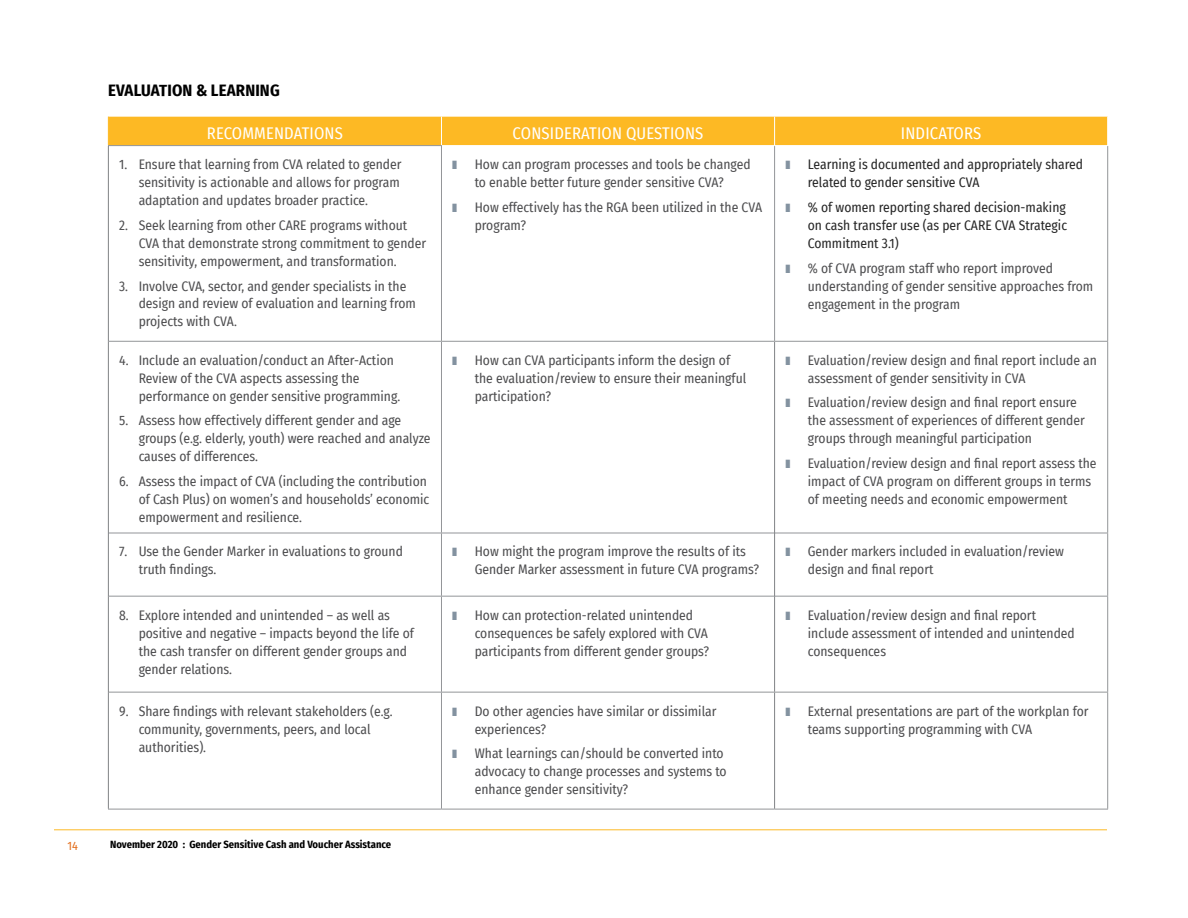
<style>
.page{position:relative;width:1188px;height:918px;background:#fff}
.page>*{position:absolute;margin:0;border:0;box-sizing:border-box;transform-origin:0 0}
.t1{font:16.5px "Fira Sans Condensed";letter-spacing:.01em;color:#fff}
.t2{font:700 16.5px "Fira Sans Condensed";letter-spacing:.01em;color:#000}
.t3{font:13.5px/18px "Fira Sans Condensed";color:#4d4d4f}
.t4{font:13.5px/18px "Fira Sans Condensed";color:#262626}
.t5{font:12px "Fira Sans Condensed";color:#e36f1e}
.t6{font:700 10.5px "Fira Sans Condensed";color:#000}
</style>
<div class="page">
<hr style="left:54px;top:829px;width:1053px;height:1px;background:#fdb924">
<hr style="left:109px;top:533px;width:332px;height:1px;background:#939598">
<hr style="left:441px;top:533px;width:333px;height:1px;background:#939598">
<hr style="left:775px;top:533px;width:333px;height:1px;background:#939598">
<hr style="left:109px;top:596px;width:332px;height:1px;background:#939598">
<hr style="left:441px;top:596px;width:333px;height:1px;background:#939598">
<hr style="left:775px;top:596px;width:333px;height:1px;background:#939598">
<hr style="left:109px;top:692px;width:332px;height:1px;background:#939598">
<hr style="left:441px;top:692px;width:334px;height:1px;background:#939598">
<hr style="left:441px;top:809px;width:334px;height:1px;background:#939598">
<hr style="left:774px;top:146px;width:1px;height:195px;background:#939598">
<hr style="left:1107px;top:342px;width:1px;height:191px;background:#939598">
<hr style="left:1107px;top:533px;width:1px;height:63px;background:#939598">
<hr style="left:1107px;top:597px;width:1px;height:95px;background:#939598">
<hr style="left:774px;top:342px;width:1px;height:191px;background:#808285">
<hr style="left:774px;top:533px;width:1px;height:63px;background:#808285">
<hr style="left:774px;top:596px;width:1px;height:96px;background:#808285">
<hr style="left:775px;top:692px;width:333px;height:1px;background:#939598">
<hr style="left:1107px;top:693px;width:1px;height:116px;background:#939598">
<hr style="left:775px;top:809px;width:333px;height:1px;background:#939598">
<hr style="left:774px;top:693px;width:1px;height:116px;background:#808285">
<hr style="left:1107px;top:146px;width:1px;height:195px;background:#939598">
<hr style="left:109px;top:341px;width:332px;height:1px;background:#939598">
<hr style="left:441px;top:341px;width:334px;height:1px;background:#939598">
<hr style="left:775px;top:341px;width:333px;height:1px;background:#939598">
<div style="left:108px;top:117px;width:1000px;height:28px;background:#fdb924"></div>
<hr style="left:108px;top:145px;width:334px;height:1px;background:#939598">
<hr style="left:441px;top:146px;width:1px;height:195px;background:#939598">
<hr style="left:441px;top:342px;width:1px;height:191px;background:#939598">
<hr style="left:441px;top:533px;width:1px;height:63px;background:#939598">
<hr style="left:441px;top:597px;width:1px;height:95px;background:#939598">
<hr style="left:441px;top:693px;width:1px;height:116px;background:#939598">
<hr style="left:108px;top:809px;width:333px;height:1px;background:#939598">
<hr style="left:108px;top:146px;width:1px;height:195px;background:#808285">
<hr style="left:108px;top:341px;width:1px;height:192px;background:#808285">
<hr style="left:108px;top:533px;width:1px;height:63px;background:#808285">
<hr style="left:108px;top:596px;width:1px;height:96px;background:#808285">
<hr style="left:108px;top:692px;width:1px;height:117px;background:#808285">
<p class="t2" style="left:108px;top:77px;width:173px">EVALUATION &amp; LEARNING</p>
<p class="t1" style="left:207px;top:121px;width:138px">RECOMMENDATIONS</p>
<p class="t1" style="left:513px;top:121px;width:192px">CONSIDERATION QUESTIONS</p>
<p class="t1" style="left:901px;top:121px;width:82px">INDICATORS</p>
<p class="t3" style="left:139px;top:155px;width:264px;text-indent:-19px">1. Ensure that learning from CVA related to gender sensitivity is actionable and allows for program adaptation and updates broader practice.</p>
<p class="t3" style="left:139px;top:216px;width:289px;text-indent:-19px">2. Seek learning from other CARE programs without<br>CVA that demonstrate strong commitment to gender sensitivity, empowerment, and transformation.</p>
<p class="t3" style="left:139px;top:276px;width:279px;text-indent:-19px">3. Involve CVA, sector, and gender specialists in the design and review of evaluation and learning from projects with CVA.</p>
<p class="t4" style="left:808px;top:155px;width:277px">Learning is documented and appropriately shared related to gender sensitive CVA</p>
<p class="t4" style="left:808px;top:198px;width:261px;text-align:justify">% of women reporting shared decision-making on cash transfer use (as per CARE CVA Strategic Commitment 3.1)</p>
<p class="t3" style="left:808px;top:258px;width:287px">% of CVA program staff who report improved understanding of gender sensitive approaches from engagement in the program</p>
<p class="t3" style="left:475px;top:155px;width:277px">How can program processes and tools be changed to enable better future gender sensitive CVA?</p>
<p class="t3" style="left:475px;top:198px;width:289px">How effectively has the RGA been utilized in the CVA program?</p>
<p class="t3" style="left:139px;top:351px;width:263px;text-indent:-19px">4. Include an evaluation/conduct an After-Action<br>Review of the CVA aspects assessing the performance on gender sensitive programming.</p>
<p class="t3" style="left:139px;top:411px;width:293px;text-indent:-19px">5. Assess how effectively different gender and age groups (e.g. elderly, youth) were reached and analyze causes of differences.</p>
<p class="t3" style="left:139px;top:472px;width:292px;text-indent:-19px">6. Assess the impact of CVA (including the contribution of Cash Plus) on women’s and households’ economic empowerment and resilience.</p>
<p class="t3" style="left:475px;top:351px;width:273px">How can CVA participants inform the design of the evaluation/review to ensure their meaningful participation?</p>
<p class="t3" style="left:808px;top:351px;width:291px">Evaluation/review design and final report include an assessment of gender sensitivity in CVA</p>
<p class="t3" style="left:808px;top:393px;width:278px">Evaluation/review design and final report ensure the assessment of experiences of different gender groups through meaningful participation</p>
<p class="t3" style="left:808px;top:454px;width:290px">Evaluation/review design and final report assess the impact of CVA program on different groups in terms of meeting needs and economic empowerment</p>
<p class="t3" style="left:139px;top:542px;width:266px;text-indent:-19px">7. Use the Gender Marker in evaluations to ground truth findings.</p>
<p class="t3" style="left:475px;top:542px;width:286px">How might the program improve the results of its<br>Gender Marker assessment in future CVA programs?</p>
<p class="t3" style="left:808px;top:542px;width:258px">Gender markers included in evaluation/review design and final report</p>
<p class="t3" style="left:139px;top:606px;width:277px;text-indent:-19px">8. Explore intended and unintended – as well as positive and negative – impacts beyond the life of the cash transfer on different gender groups and gender relations.</p>
<p class="t3" style="left:475px;top:606px;width:236px">How can protection-related unintended consequences be safely explored with CVA participants from different gender groups?</p>
<p class="t3" style="left:808px;top:606px;width:268px">Evaluation/review design and final report include assessment of intended and unintended consequences</p>
<p class="t3" style="left:139px;top:701px;width:255px;text-indent:-19px">9. Share findings with relevant stakeholders (e.g. community, governments, peers, and local authorities).</p>
<p class="t3" style="left:475px;top:701px;width:243px">Do other agencies have similar or dissimilar experiences?</p>
<p class="t3" style="left:808px;top:701px;width:282px">External presentations are part of the workplan for teams supporting programming with CVA</p>
<p class="t3" style="left:475px;top:744px;width:253px">What learnings can/should be converted into advocacy to change processes and systems to enhance gender sensitivity?</p>
<p class="t5" style="left:67px;top:837px;width:12px">14</p>
<p class="t6" style="left:110px;top:836px;width:283px">November 2020 : Gender Sensitive Cash and Voucher Assistance</p>
</div>
